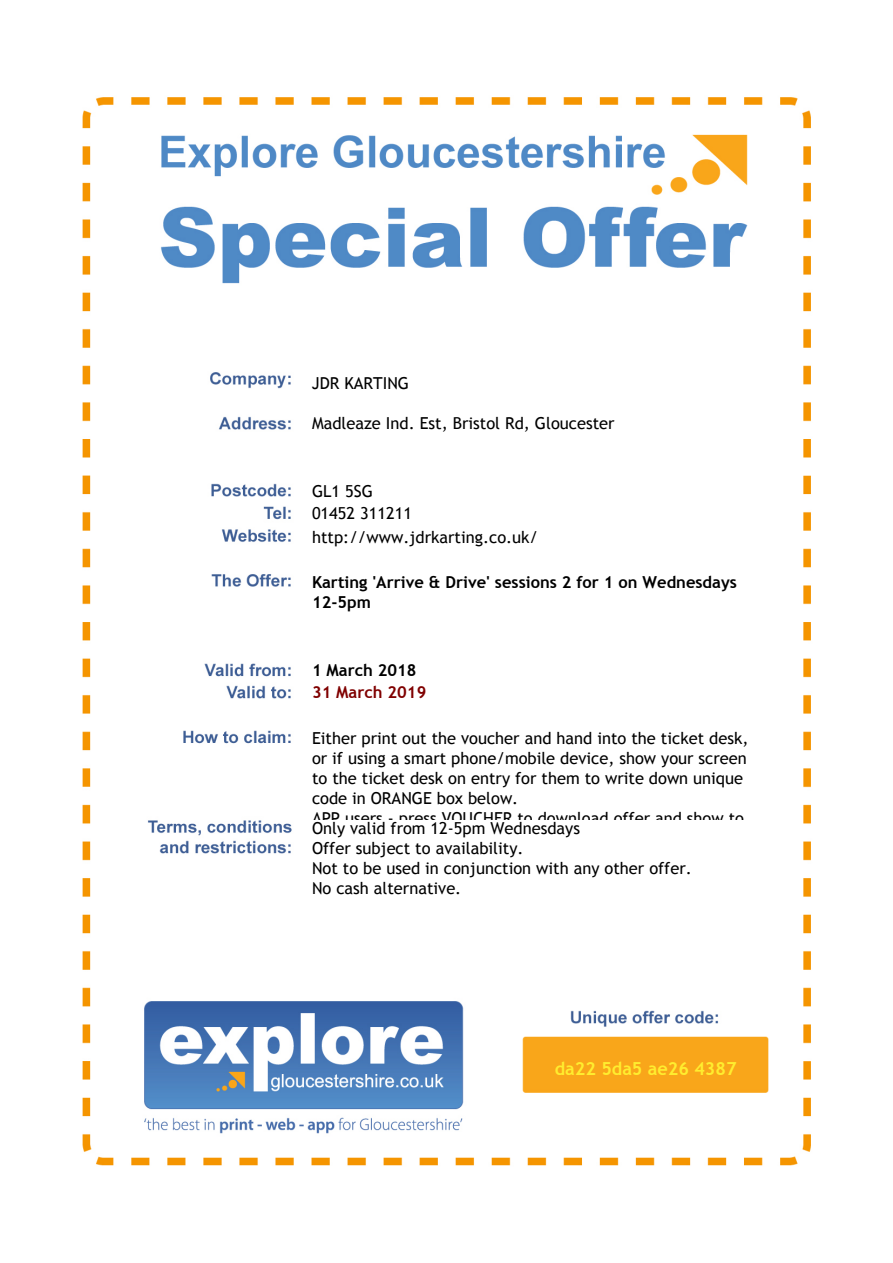
<style>
.page{position:relative;width:893px;height:1263px;background:#fff}
.page>*{position:absolute;margin:0;border:0;box-sizing:border-box;transform-origin:0 0}
.t1{font:700 18px "Trebuchet MS";color:#ffed2f}
.t2{font:16.5px/20px "Trebuchet MS";color:#000}
.t3{font:700 16.5px/20.7px "Trebuchet MS";color:#000}
.t4{font:700 16.5px "Trebuchet MS";color:#800000}
</style>
<div class="page">
<img style="left:82px;top:97px;width:729px;height:1069px">
<p class="t2" style="left:312px;top:373px;width:99px">JDR KARTING</p>
<p class="t2" style="left:312px;top:413px;width:304px">Madleaze Ind. Est, Bristol Rd, Gloucester</p>
<p class="t2" style="left:312px;top:481px;width:102px;line-height:21.6px">GL1 5SG<br>01452 311211</p>
<p class="t2" style="left:312px;top:527px;width:228px">http://www.jdrkarting.co.uk/</p>
<p class="t3" style="left:312px;top:571px;width:426px">Karting 'Arrive &amp; Drive' sessions 2 for 1 on Wednesdays<br>12-5pm</p>
<p class="t3" style="left:312px;top:660px;width:106px">1 March 2018</p>
<p class="t4" style="left:312px;top:682px;width:116px">31 March 2019</p>
<p class="t2" style="left:312px;top:729px;width:438px">Either print out the voucher and hand into the ticket desk, or if using a smart phone/mobile device, show your screen to the ticket desk on entry for them to write down unique code in ORANGE box below.<br>APP users - press VOUCHER to download offer and show to ticket desk.</p>
<p class="t2" style="left:312px;top:818px;width:381px">Only valid from 12-5pm Wednesdays<br>Offer subject to availability.<br>Not to be used in conjunction with any other offer.<br>No cash alternative.</p>
<p class="t1" style="left:555px;top:1057px;width:183px">da22 5da5 ae26 4387</p>
</div>
